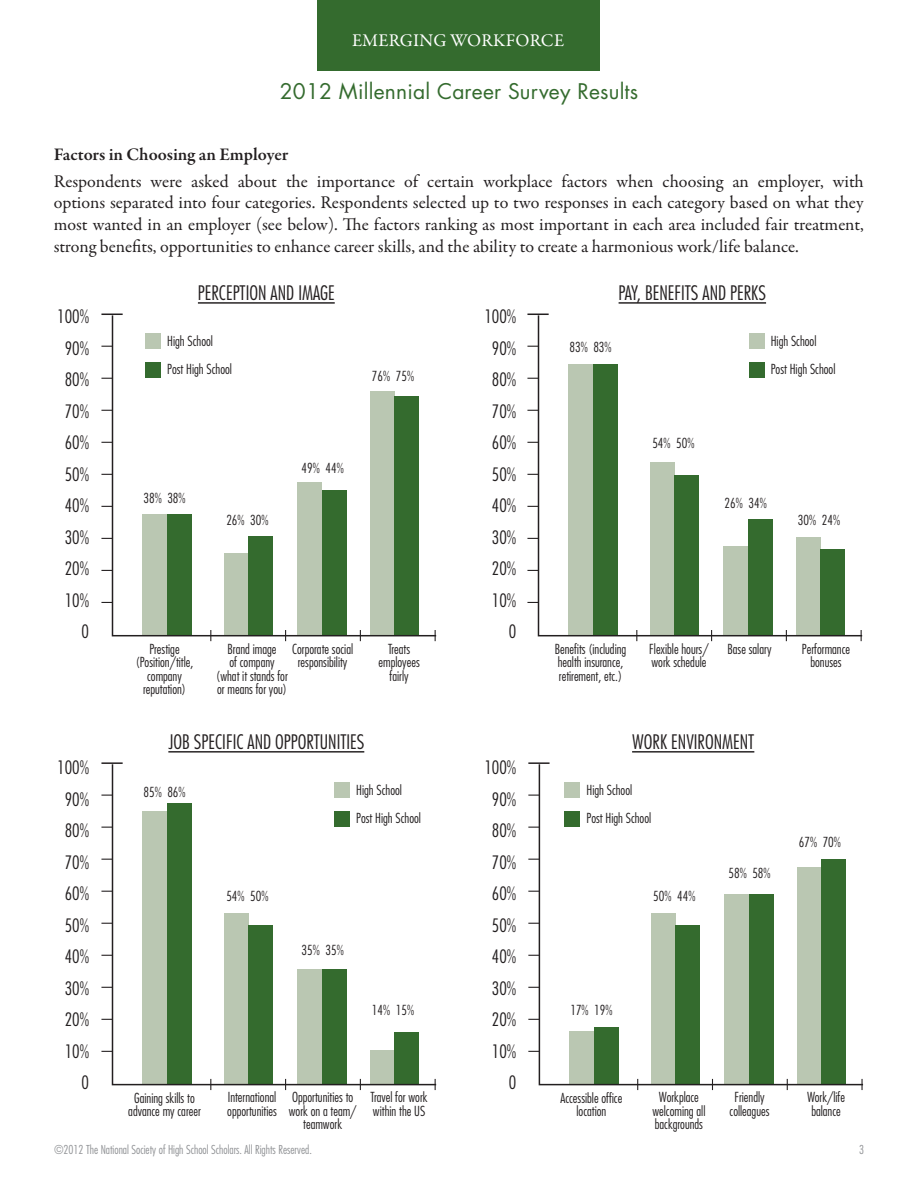
<style>
.page{position:relative;width:918px;height:1188px;background:#fff}
.page>*{position:absolute;margin:0;border:0;box-sizing:border-box;transform-origin:0 0}
.t1{font:21px "Futura";letter-spacing:.01em;color:#346b2e}
.t2{font:300 condensed 19.5px "Futura";color:#231f20}
.t3{font:18px/21.6px "Garamond Premr Pro";color:#231f20;text-align:justify}
.t4{font:300 condensed 18px/31.5px "Futura";color:#231f20;text-align:right}
.t5{font:600 18px "Garamond Premr Pro";letter-spacing:-.005em;color:#231f20}
.t6{font:18px "Garamond Premr Pro";letter-spacing:.01em;color:#fff}
.t7{font:300 condensed 13.5px/13.5px "Futura";color:#231f20;text-align:center}
.t8{font:300 condensed 12px "Futura";color:#919396}
</style>
<div class="page">
<svg style="left:111px;top:314px;width:326px;height:323px"></svg>
<hr style="left:101px;top:762px;width:22px;height:2px;background:#231f20">
<hr style="left:528px;top:762px;width:22px;height:2px;background:#231f20">
<svg style="left:111px;top:763px;width:326px;height:323px"></svg>
<svg style="left:538px;top:763px;width:326px;height:323px"></svg>
<svg style="left:537px;top:314px;width:326px;height:323px"></svg>
<hr style="left:198px;top:302px;width:137px;height:2px;background:#231f20">
<hr style="left:168px;top:751px;width:196px;height:2px;background:#231f20">
<hr style="left:632px;top:751px;width:122px;height:2px;background:#231f20">
<hr style="left:619px;top:302px;width:147px;height:2px;background:#231f20">
<div style="left:145px;top:333px;width:16px;height:16px;background:#bac7b2"></div>
<div style="left:334px;top:782px;width:16px;height:16px;background:#bac7b2"></div>
<div style="left:564px;top:782px;width:16px;height:16px;background:#bac7b2"></div>
<div style="left:749px;top:333px;width:15px;height:16px;background:#bac7b2"></div>
<div style="left:145px;top:362px;width:16px;height:16px;background:#346b2e"></div>
<div style="left:334px;top:811px;width:16px;height:16px;background:#346b2e"></div>
<div style="left:564px;top:811px;width:16px;height:16px;background:#346b2e"></div>
<div style="left:749px;top:362px;width:15px;height:16px;background:#346b2e"></div>
<div style="left:317px;top:0;width:283px;height:71px;background:#346b2e"></div>
<h3 class="t6" style="left:352px;top:29px;width:214px">EMERGING WORKFORCE</h3>
<h1 class="t1" style="left:280px;top:76px;width:360px">2012 Millennial Career Survey Results</h1>
<h3 class="t5" style="left:54px;top:143px;width:236px">Factors in Choosing an Employer</h3>
<p class="t3" style="left:54px;top:171px;width:812px">Respondents were asked about the importance of certain workplace factors when choosing an employer, with options separated into four categories. Respondents selected up to two responses in each category based on what they most wanted in an employer (see below). The factors ranking as most important in each area included fair treatment, strong benefits, opportunities to enhance career skills, and the ability to create a harmonious work/life balance.</p>
<h3 class="t4" style="left:57px;top:301px;width:33px">100%<br>90%<br>80%<br>70%<br>60%<br>50%<br>40%<br>30%<br>20%<br>10%<br>0</h3>
<h3 class="t4" style="left:57px;top:752px;width:33px">100%<br>90%<br>80%<br>70%<br>60%<br>50%<br>40%<br>30%<br>20%<br>10%<br>0</h3>
<h2 class="t2" style="left:198px;top:281px;width:138px">PERCEPTION AND IMAGE</h2>
<h2 class="t2" style="left:619px;top:281px;width:149px">PAY, BENEFITS AND PERKS</h2>
<p class="t7" style="left:167px;top:326px;width:66px;line-height:28.5px;text-align:left">High School<br>Post High School</p>
<p class="t7" style="left:143px;top:491px;width:44px">38% 38%</p>
<p class="t7" style="left:226px;top:513px;width:44px">26% 30%</p>
<p class="t7" style="left:372px;top:369px;width:44px">76% 75%</p>
<p class="t7" style="left:302px;top:461px;width:44px">49% 44%</p>
<h3 class="t4" style="left:484px;top:301px;width:33px">100%<br>90%<br>80%<br>70%<br>60%<br>50%<br>40%<br>30%<br>20%<br>10%<br>0</h3>
<p class="t7" style="left:569px;top:340px;width:44px">83% 83%</p>
<p class="t7" style="left:652px;top:436px;width:44px">54% 50%</p>
<p class="t7" style="left:771px;top:326px;width:66px;line-height:28.5px;text-align:left">High School<br>Post High School</p>
<p class="t7" style="left:725px;top:496px;width:44px">26% 34%</p>
<p class="t7" style="left:798px;top:513px;width:44px">30% 24%</p>
<p class="t7" style="left:136px;top:642px;width:59px">Prestige (Position/title, company reputation)</p>
<p class="t7" style="left:379px;top:642px;width:43px">Treats employees fairly</p>
<p class="t7" style="left:802px;top:642px;width:50px">Performance bonuses</p>
<p class="t7" style="left:555px;top:642px;width:73px;text-align:left">Benefits (including health insurance, retirement, etc.)</p>
<p class="t7" style="left:216px;top:642px;width:73px">Brand image<br>of company (what it stands for or means for you)</p>
<p class="t7" style="left:649px;top:642px;width:61px;text-align:left">Flexible hours/ work schedule</p>
<p class="t7" style="left:292px;top:642px;width:62px">Corporate social responsibility</p>
<p class="t7" style="left:728px;top:642px;width:46px">Base salary</p>
<h2 class="t2" style="left:168px;top:729px;width:197px">JOB SPECIFIC AND OPPORTUNITIES</h2>
<h2 class="t2" style="left:632px;top:729px;width:124px">WORK ENVIRONMENT</h2>
<h3 class="t4" style="left:484px;top:752px;width:33px">100%<br>90%<br>80%<br>70%<br>60%<br>50%<br>40%<br>30%<br>20%<br>10%<br>0</h3>
<p class="t7" style="left:356px;top:775px;width:66px;line-height:28.5px;text-align:left">High School<br>Post High School</p>
<p class="t7" style="left:587px;top:775px;width:66px;line-height:28.5px;text-align:left">High School<br>Post High School</p>
<p class="t7" style="left:143px;top:785px;width:44px">85% 86%</p>
<p class="t7" style="left:799px;top:836px;width:44px">67% 70%</p>
<p class="t7" style="left:728px;top:866px;width:44px">58% 58%</p>
<p class="t7" style="left:226px;top:889px;width:44px">54% 50%</p>
<p class="t7" style="left:653px;top:889px;width:44px">50% 44%</p>
<p class="t7" style="left:302px;top:943px;width:44px">35% 35%</p>
<p class="t7" style="left:372px;top:1003px;width:44px">14% 15%</p>
<p class="t7" style="left:570px;top:1003px;width:44px">17% 19%</p>
<p class="t7" style="left:371px;top:1091px;width:58px;text-align:left">Travel for work within the US</p>
<p class="t7" style="left:807px;top:1091px;width:40px">Work/life balance</p>
<p class="t7" style="left:128px;top:1091px;width:74px">Gaining skills to advance my career</p>
<p class="t7" style="left:561px;top:1091px;width:63px">Accessible office location</p>
<p class="t7" style="left:227px;top:1091px;width:51px;text-align:left">International opportunities</p>
<p class="t7" style="left:652px;top:1091px;width:54px">Workplace welcoming all backgrounds</p>
<p class="t7" style="left:289px;top:1091px;width:69px">Opportunities to work on a team/ teamwork</p>
<p class="t7" style="left:730px;top:1091px;width:41px">Friendly colleagues</p>
<p class="t8" style="left:54px;top:1142px;width:259px">©2012 The National Society of High School Scholars. All Rights Reserved.</p>
<p class="t8" style="left:859px;top:1142px;width:6px">3</p>
</div>
